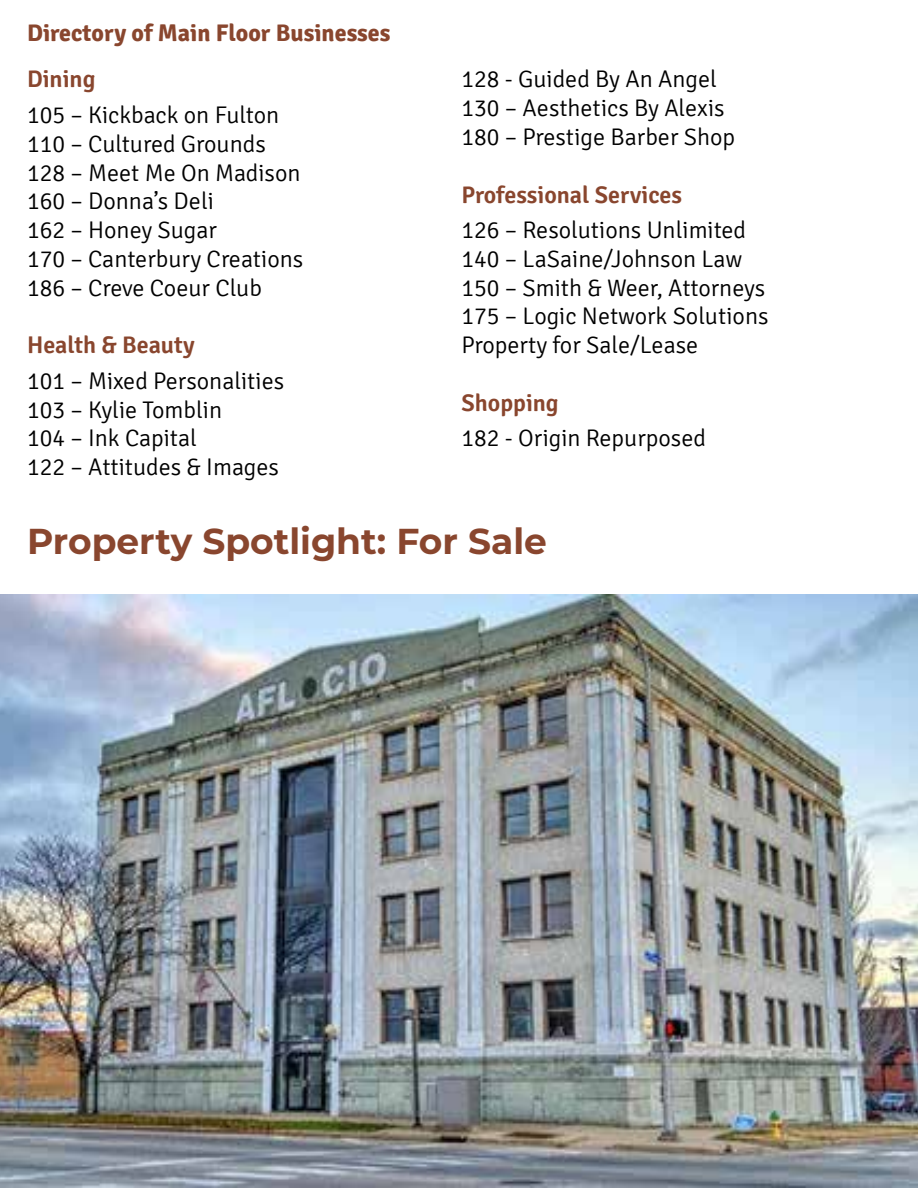
<style>
.page{position:relative;width:918px;height:1188px;background:#fff}
.page>*{position:absolute;margin:0;border:0;box-sizing:border-box;transform-origin:0 0}
.t1{font:700 36px "Montserrat";color:#89462e}
.t2{font:300 24px/28.8px "Signika";color:#000}
.t3{font:600 24px "Signika";color:#89462e}
.t4{font:700 24px "Signika";color:#89462e}
</style>
<div class="page">
<img style="left:0;top:594px;width:918px;height:594px">
<p class="t4" style="left:27px;top:18px;width:365px">Directory of Main Floor Businesses</p>
<p class="t3" style="left:27px;top:65px;width:70px">Dining</p>
<p class="t2" style="left:27px;top:101px;width:278px">105 – Kickback on Fulton<br>110 – Cultured Grounds<br>128 – Meet Me On Madison<br>160 – Donna’s Deli<br>162 – Honey Sugar<br>170 – Canterbury Creations<br>186 – Creve Coeur Club</p>
<p class="t3" style="left:27px;top:331px;width:169px">Health &amp; Beauty</p>
<p class="t2" style="left:27px;top:367px;width:259px">101 – Mixed Personalities<br>103 – Kylie Tomblin<br>104 – Ink Capital<br>122 – Attitudes &amp; Images</p>
<p class="t2" style="left:462px;top:65px;width:275px">128 - Guided By An Angel<br>130 – Aesthetics By Alexis<br>180 – Prestige Barber Shop</p>
<p class="t3" style="left:462px;top:180px;width:222px">Professional Services</p>
<p class="t2" style="left:462px;top:216px;width:309px">126 – Resolutions Unlimited<br>140 – LaSaine/Johnson Law<br>150 – Smith &amp; Weer, Attorneys<br>175 – Logic Network Solutions<br>Property for Sale/Lease</p>
<p class="t3" style="left:462px;top:389px;width:99px">Shopping</p>
<p class="t2" style="left:462px;top:424px;width:246px">182 - Origin Repurposed</p>
<h1 class="t1" style="left:27px;top:515px;width:521px">Property Spotlight: For Sale</h1>
</div>
